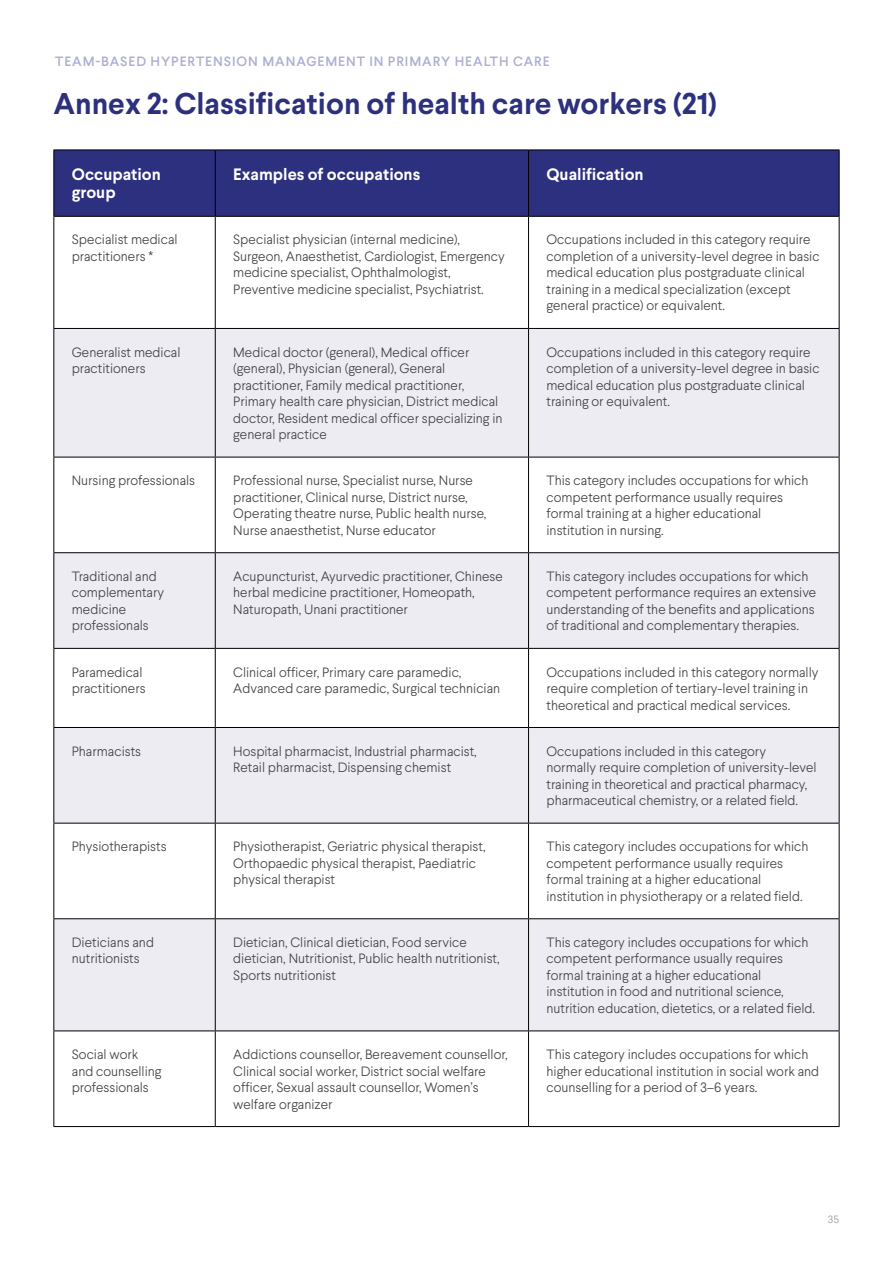
<style>
.page{position:relative;width:893px;height:1263px;background:#fff}
.page>*{position:absolute;margin:0;border:0;box-sizing:border-box;transform-origin:0 0}
.Heading_1{font:700 30px "Larsseit";color:#2d317d}
.Body_Copy{font:700 16.5px/18px "Larsseit";color:#fff}
.Body_Copy_9_pt{font:300 13.5px/16.5px "Larsseit";color:#414042}
.t1{font:500 13.5px "Larsseit";letter-spacing:.07em;color:#adaed3}
.t2{font:300 10.5px "Larsseit";color:#939598}
</style>
<div class="page">
<div style="left:54px;top:151px;width:785px;height:65px;background:#2c307e"></div>
<svg style="left:54px;top:329px;width:785px;height:701px;fill:#edecf3"></svg>
<hr style="left:53px;top:150px;width:162px;height:1px;background:#000">
<hr style="left:53px;top:150px;width:1px;height:66px;background:#000">
<hr style="left:215px;top:150px;width:314px;height:1px;background:#000">
<hr style="left:215px;top:150px;width:1px;height:66px;background:#000">
<hr style="left:529px;top:150px;width:310px;height:1px;background:#000">
<hr style="left:528px;top:150px;width:1px;height:66px;background:#000">
<hr style="left:839px;top:150px;width:1px;height:66px;background:#000">
<hr style="left:53px;top:216px;width:162px;height:1px;background:#000">
<hr style="left:53px;top:217px;width:1px;height:111px;background:#000">
<hr style="left:215px;top:216px;width:314px;height:1px;background:#000">
<hr style="left:215px;top:217px;width:1px;height:111px;background:#000">
<hr style="left:529px;top:216px;width:310px;height:1px;background:#000">
<hr style="left:528px;top:217px;width:1px;height:111px;background:#000">
<hr style="left:839px;top:217px;width:1px;height:111px;background:#000">
<hr style="left:53px;top:457px;width:1px;height:95px;background:#000">
<hr style="left:215px;top:457px;width:1px;height:95px;background:#000">
<hr style="left:528px;top:457px;width:1px;height:95px;background:#000">
<hr style="left:839px;top:457px;width:1px;height:95px;background:#000">
<hr style="left:53px;top:649px;width:1px;height:78px;background:#000">
<hr style="left:215px;top:649px;width:1px;height:78px;background:#000">
<hr style="left:528px;top:649px;width:1px;height:78px;background:#000">
<hr style="left:839px;top:649px;width:1px;height:78px;background:#000">
<hr style="left:53px;top:823px;width:1px;height:95px;background:#000">
<hr style="left:215px;top:823px;width:1px;height:95px;background:#000">
<hr style="left:528px;top:823px;width:1px;height:95px;background:#000">
<hr style="left:839px;top:823px;width:1px;height:95px;background:#000">
<hr style="left:53px;top:1031px;width:1px;height:95px;background:#000">
<hr style="left:215px;top:1031px;width:1px;height:95px;background:#000">
<hr style="left:528px;top:1031px;width:1px;height:95px;background:#000">
<hr style="left:839px;top:1031px;width:1px;height:95px;background:#000">
<hr style="left:53px;top:328px;width:162px;height:1px;background:#000">
<hr style="left:53px;top:329px;width:1px;height:128px;background:#000">
<hr style="left:53px;top:457px;width:162px;height:1px;background:#000">
<hr style="left:215px;top:328px;width:314px;height:1px;background:#000">
<hr style="left:215px;top:329px;width:1px;height:128px;background:#000">
<hr style="left:215px;top:457px;width:314px;height:1px;background:#000">
<hr style="left:529px;top:328px;width:310px;height:1px;background:#000">
<hr style="left:528px;top:329px;width:1px;height:128px;background:#000">
<hr style="left:839px;top:329px;width:1px;height:128px;background:#000">
<hr style="left:529px;top:457px;width:310px;height:1px;background:#000">
<hr style="left:53px;top:552px;width:162px;height:1px;background:#000">
<hr style="left:53px;top:553px;width:1px;height:95px;background:#000">
<hr style="left:53px;top:648px;width:162px;height:1px;background:#000">
<hr style="left:215px;top:552px;width:314px;height:1px;background:#000">
<hr style="left:215px;top:553px;width:1px;height:95px;background:#000">
<hr style="left:215px;top:648px;width:314px;height:1px;background:#000">
<hr style="left:529px;top:552px;width:310px;height:1px;background:#000">
<hr style="left:528px;top:553px;width:1px;height:95px;background:#000">
<hr style="left:839px;top:553px;width:1px;height:95px;background:#000">
<hr style="left:529px;top:648px;width:310px;height:1px;background:#000">
<hr style="left:53px;top:727px;width:162px;height:1px;background:#000">
<hr style="left:53px;top:728px;width:1px;height:95px;background:#000">
<hr style="left:53px;top:823px;width:162px;height:1px;background:#000">
<hr style="left:215px;top:727px;width:314px;height:1px;background:#000">
<hr style="left:215px;top:728px;width:1px;height:95px;background:#000">
<hr style="left:215px;top:823px;width:314px;height:1px;background:#000">
<hr style="left:529px;top:727px;width:310px;height:1px;background:#000">
<hr style="left:528px;top:728px;width:1px;height:95px;background:#000">
<hr style="left:839px;top:728px;width:1px;height:95px;background:#000">
<hr style="left:529px;top:823px;width:310px;height:1px;background:#000">
<hr style="left:53px;top:918px;width:162px;height:1px;background:#000">
<hr style="left:53px;top:919px;width:1px;height:111px;background:#000">
<hr style="left:53px;top:1030px;width:162px;height:1px;background:#000">
<hr style="left:215px;top:918px;width:314px;height:1px;background:#000">
<hr style="left:215px;top:919px;width:1px;height:111px;background:#000">
<hr style="left:215px;top:1030px;width:314px;height:1px;background:#000">
<hr style="left:529px;top:918px;width:310px;height:1px;background:#000">
<hr style="left:528px;top:919px;width:1px;height:111px;background:#000">
<hr style="left:839px;top:919px;width:1px;height:111px;background:#000">
<hr style="left:529px;top:1030px;width:310px;height:1px;background:#000">
<hr style="left:53px;top:1126px;width:162px;height:1px;background:#000">
<hr style="left:215px;top:1126px;width:314px;height:1px;background:#000">
<hr style="left:529px;top:1126px;width:310px;height:1px;background:#000">
<p class="t1" style="left:55px;top:52px;width:496px">TEAM-BASED HYPERTENSION MANAGEMENT IN PRIMARY HEALTH CARE</p>
<p class="Heading_1" style="left:53px;top:84px;width:665px">Annex 2: Classification of health care workers (21)</p>
<p class="Body_Copy" style="left:72px;top:166px;width:91px">Occupation group</p>
<p class="Body_Copy" style="left:233px;top:166px;width:189px">Examples of occupations</p>
<p class="Body_Copy" style="left:547px;top:166px;width:99px">Qualification</p>
<p class="Body_Copy_9_pt" style="left:72px;top:231px;width:107px">Specialist medical practitioners *</p>
<p class="Body_Copy_9_pt" style="left:233px;top:231px;width:273px">Specialist physician (internal medicine), Surgeon, Anaesthetist, Cardiologist, Emergency medicine specialist, Ophthalmologist, Preventive medicine specialist, Psychiatrist.</p>
<p class="Body_Copy_9_pt" style="left:547px;top:231px;width:275px">Occupations included in this category require completion of a university-level degree in basic medical education plus postgraduate clinical training in a medical specialization (except general practice) or equivalent.</p>
<p class="Body_Copy_9_pt" style="left:72px;top:343px;width:110px">Generalist medical practitioners</p>
<p class="Body_Copy_9_pt" style="left:233px;top:343px;width:271px">Medical doctor (general), Medical officer (general), Physician (general), General practitioner, Family medical practitioner, Primary health care physician, District medical doctor, Resident medical officer specializing in general practice</p>
<p class="Body_Copy_9_pt" style="left:547px;top:343px;width:275px">Occupations included in this category require completion of a university-level degree in basic medical education plus postgraduate clinical training or equivalent.</p>
<p class="Body_Copy_9_pt" style="left:72px;top:472px;width:125px">Nursing professionals</p>
<p class="Body_Copy_9_pt" style="left:233px;top:472px;width:255px">Professional nurse, Specialist nurse, Nurse practitioner, Clinical nurse, District nurse, Operating theatre nurse, Public health nurse, Nurse anaesthetist, Nurse educator</p>
<p class="Body_Copy_9_pt" style="left:547px;top:472px;width:263px">This category includes occupations for which competent performance usually requires formal training at a higher educational institution in nursing.</p>
<p class="Body_Copy_9_pt" style="left:72px;top:568px;width:94px">Traditional and complementary medicine professionals</p>
<p class="Body_Copy_9_pt" style="left:233px;top:568px;width:271px">Acupuncturist, Ayurvedic practitioner, Chinese herbal medicine practitioner, Homeopath,<br>Naturopath, Unani practitioner</p>
<p class="Body_Copy_9_pt" style="left:547px;top:568px;width:271px">This category includes occupations for which competent performance requires an extensive understanding of the benefits and applications of traditional and complementary therapies.</p>
<p class="Body_Copy_9_pt" style="left:72px;top:663px;width:75px">Paramedical practitioners</p>
<p class="Body_Copy_9_pt" style="left:233px;top:663px;width:268px">Clinical officer, Primary care paramedic,<br>Advanced care paramedic, Surgical technician</p>
<p class="Body_Copy_9_pt" style="left:547px;top:663px;width:273px">Occupations included in this category normally require completion of tertiary-level training in theoretical and practical medical services.</p>
<p class="Body_Copy_9_pt" style="left:72px;top:742px;width:71px">Pharmacists</p>
<p class="Body_Copy_9_pt" style="left:233px;top:742px;width:245px">Hospital pharmacist, Industrial pharmacist,<br>Retail pharmacist, Dispensing chemist</p>
<p class="Body_Copy_9_pt" style="left:547px;top:742px;width:271px">Occupations included in this category normally require completion of university-level training in theoretical and practical pharmacy, pharmaceutical chemistry, or a related field.</p>
<p class="Body_Copy_9_pt" style="left:72px;top:838px;width:96px">Physiotherapists</p>
<p class="Body_Copy_9_pt" style="left:233px;top:838px;width:254px">Physiotherapist, Geriatric physical therapist,<br>Orthopaedic physical therapist, Paediatric physical therapist</p>
<p class="Body_Copy_9_pt" style="left:547px;top:838px;width:263px">This category includes occupations for which competent performance usually requires formal training at a higher educational institution in physiotherapy or a related field.</p>
<p class="Body_Copy_9_pt" style="left:72px;top:934px;width:84px">Dieticians and nutritionists</p>
<p class="Body_Copy_9_pt" style="left:233px;top:934px;width:268px">Dietician, Clinical dietician, Food service dietician, Nutritionist, Public health nutritionist,<br>Sports nutritionist</p>
<p class="Body_Copy_9_pt" style="left:547px;top:934px;width:269px">This category includes occupations for which competent performance usually requires formal training at a higher educational institution in food and nutritional science, nutrition education, dietetics, or a related field.</p>
<p class="Body_Copy_9_pt" style="left:72px;top:1046px;width:91px">Social work and counselling professionals</p>
<p class="Body_Copy_9_pt" style="left:233px;top:1046px;width:276px">Addictions counsellor, Bereavement counsellor, Clinical social worker, District social welfare officer, Sexual assault counsellor, Women’s welfare organizer</p>
<p class="Body_Copy_9_pt" style="left:547px;top:1046px;width:274px">This category includes occupations for which higher educational institution in social work and counselling for a period of 3–6 years.</p>
<p class="t2" style="left:828px;top:1213px;width:13px">35</p>
</div>
